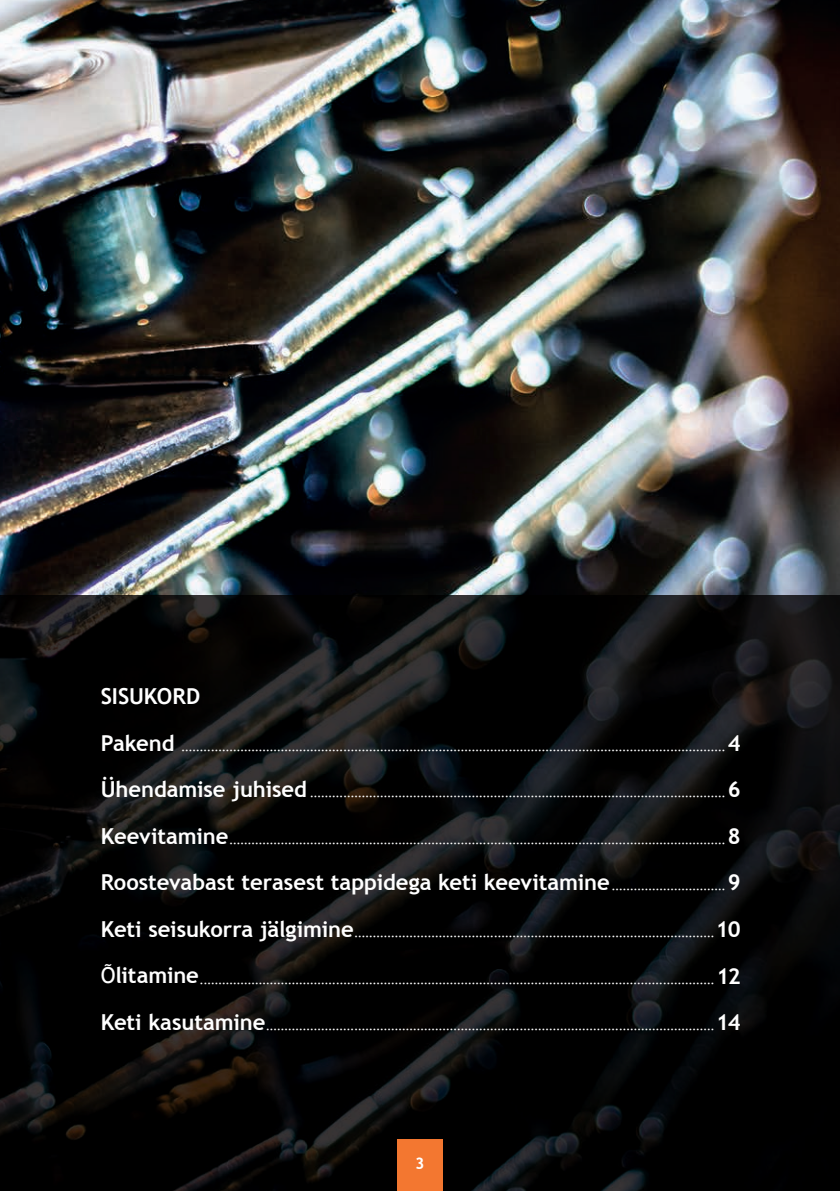
<style>
.page{position:relative;width:840px;height:1191px;background:#fff}
.page>*{position:absolute;margin:0;border:0;box-sizing:border-box;transform-origin:0 0}
.t1{font:700 22px "Trebuchet MS";letter-spacing:-.005em;color:#fff}
.t2{font:700 16px "Trebuchet MS";color:#fff}
.t3{font:700 10px "Trebuchet MS";color:#fff}
.s1{font-size:22px}
.s2{font-size:10px}
.s3{font-weight:400;font-size:22px}
</style>
<div class="page">
<img style="left:0;top:0;width:839px;height:595px">
<svg style="left:0;top:595px;width:839px;height:596px;background:#090909"></svg>
<div style="left:397px;top:1140px;width:45px;height:51px;background:#f37730"></div>
<h1 class="t1" style="left:101px;top:682px;width:101px">SISUKORD</h1>
<p class="t3" style="left:101px;top:741px;width:641px"><span class="s1">Pakend</span> .................................................................................................................................................... <span class="s1">4</span></p>
<p class="t3" style="left:101px;top:787px;width:641px"><span class="s1">Ühendamise juhised</span> ................................................................................................................. <span class="s1">6</span></p>
<p class="t3" style="left:101px;top:834px;width:641px"><span class="s1">Keevitamine</span>....................................................................................................................................... <span class="s1">8</span></p>
<h1 class="t1" style="left:101px;top:868px;width:641px">Roostevabast terasest tappidega keti keevitamine <span class="s2">...............................</span> 9</h1>
<p class="t3" style="left:101px;top:927px;width:641px"><span class="s1">Keti seisukorra jälgimine</span>..................................................................................................<span class="s1">10</span></p>
<p class="t3" style="left:101px;top:973px;width:641px"><span class="s3">Õ</span><span class="s1">litamine</span>............................................................................................................................................ <span class="s1">12</span></p>
<p class="t3" style="left:101px;top:1020px;width:641px"><span class="s1">Keti kasutamine</span>.......................................................................................................................... <span class="s1">14</span></p>
<h2 class="t2" style="left:415px;top:1152px;width:11px">3</h2>
</div>
